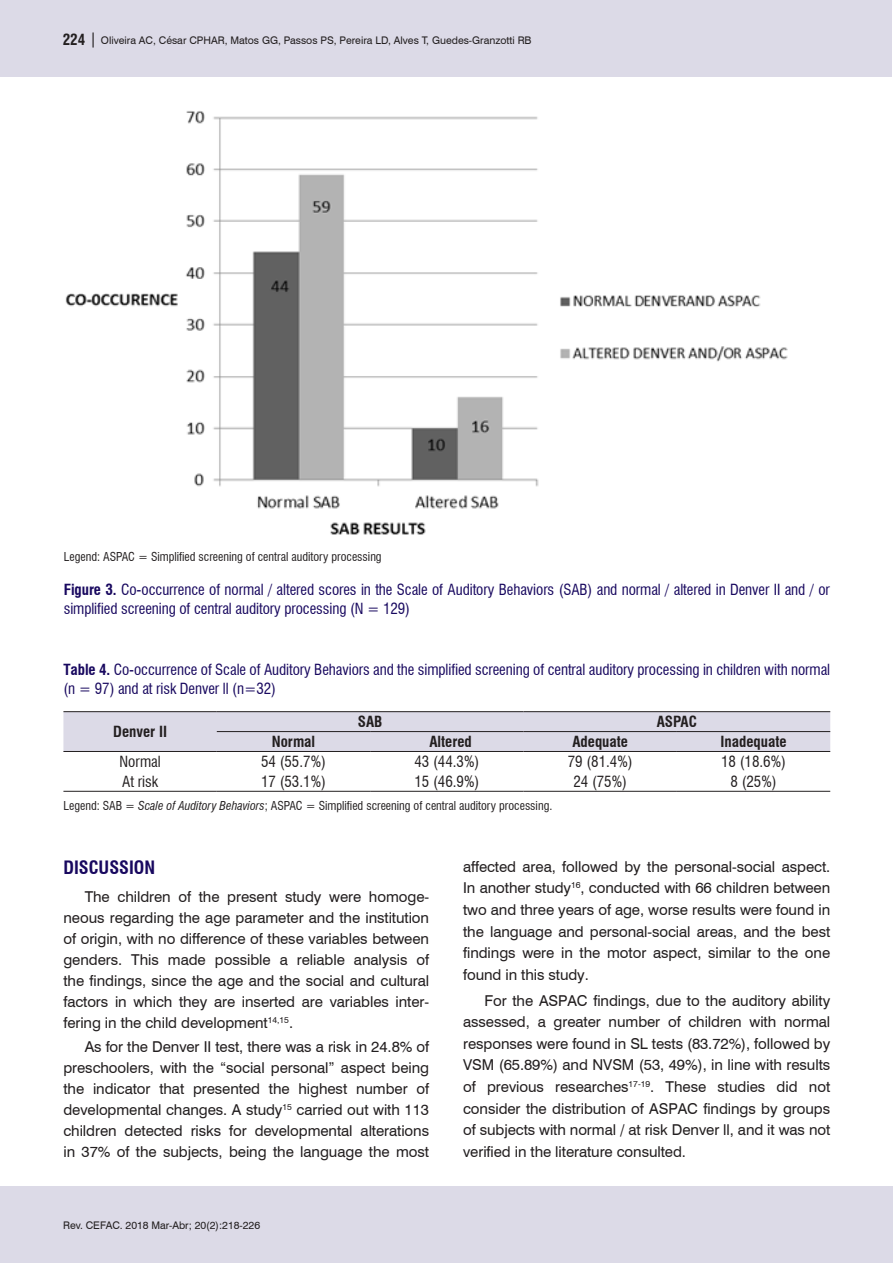
<style>
.page{position:relative;width:893px;height:1263px;background:#fff}
.page>*{position:absolute;margin:0;border:0;box-sizing:border-box;transform-origin:0 0}
.Nivel_1{font:700 condensed 18px "Swiss 721 BT";color:#18085f}
.Corpo_do_texto_INGL{font:15px/21.6px "Swiss 721 BT";letter-spacing:-.005em;color:#231f20;text-align:justify}
.Titulo_tabelas_e_gr{font:condensed 15px/19.5px "Swiss 721 BT";letter-spacing:-.005em;color:#18085f}
.Texto_tabelas{font:condensed 15px "Swiss 721 BT";color:#231f20}
.Texto_tabelas-2{font:700 condensed 15px "Swiss 721 BT";color:#231f20}
.Legendas{font:condensed 12px "Swiss 721 BT";color:#231f20}
.t1{font:10.5px "Swiss 721 BT";color:#231f20}
.s1{font-weight:700;font-stretch:condensed;font-size:15px}
.s2{font-size:15px}
.s3{font-weight:700}
.s4{font-style:italic}
</style>
<div class="page">
<div style="left:0;top:1186px;width:892px;height:77px;background:#dcdae7"></div>
<div style="left:0;top:0;width:892px;height:77px;background:#dcdae7"></div>
<img style="left:65px;top:111px;width:723px;height:424px">
<div style="left:63px;top:712px;width:767px;height:39px;background:#dcdae7"></div>
<hr style="left:63px;top:751px;width:154px;height:1px;background:#231f20">
<hr style="left:217px;top:751px;width:153px;height:1px;background:#231f20">
<hr style="left:370px;top:751px;width:153px;height:1px;background:#231f20">
<hr style="left:523px;top:751px;width:154px;height:1px;background:#231f20">
<hr style="left:677px;top:751px;width:153px;height:1px;background:#231f20">
<hr style="left:63px;top:711px;width:154px;height:1px;background:#231f20">
<hr style="left:63px;top:791px;width:154px;height:1px;background:#231f20">
<hr style="left:217px;top:791px;width:153px;height:1px;background:#231f20">
<hr style="left:370px;top:791px;width:153px;height:1px;background:#231f20">
<hr style="left:523px;top:791px;width:154px;height:1px;background:#231f20">
<hr style="left:677px;top:791px;width:153px;height:1px;background:#231f20">
<hr style="left:217px;top:711px;width:153px;height:1px;background:#231f20">
<hr style="left:370px;top:711px;width:153px;height:1px;background:#231f20">
<hr style="left:217px;top:731px;width:153px;height:1px;background:#231f20">
<hr style="left:370px;top:731px;width:153px;height:1px;background:#231f20">
<hr style="left:523px;top:711px;width:154px;height:1px;background:#231f20">
<hr style="left:677px;top:711px;width:153px;height:1px;background:#231f20">
<hr style="left:523px;top:731px;width:154px;height:1px;background:#231f20">
<hr style="left:677px;top:731px;width:153px;height:1px;background:#231f20">
<p class="t1" style="left:63px;top:33px;width:470px"><span class="s1">224</span> <span class="s2">|</span> Oliveira AC, César CPHAR, Matos GG, Passos PS, Pereira LD, Alves T, Guedes-Granzotti RB</p>
<p class="Legendas" style="left:64px;top:549px;width:319px">Legend: ASPAC = Simplified screening of central auditory processing</p>
<p class="Titulo_tabelas_e_gr" style="left:64px;top:579px;width:768px"><span class="s3">Figure 3.</span> Co-occurrence of normal / altered scores in the Scale of Auditory Behaviors (SAB) and normal / altered in Denver II and / or simplified screening of central auditory processing (N = 129)</p>
<p class="Titulo_tabelas_e_gr" style="left:63px;top:660px;width:768px"><span class="s3">Table 4.</span> Co-occurrence of Scale of Auditory Behaviors and the simplified screening of central auditory processing in children with normal (n = 97) and at risk Denver ll (n=32)</p>
<p class="Texto_tabelas-2" style="left:113px;top:723px;width:55px">Denver II</p>
<p class="Texto_tabelas-2" style="left:358px;top:713px;width:26px">SAB</p>
<p class="Texto_tabelas-2" style="left:657px;top:713px;width:42px">ASPAC</p>
<p class="Texto_tabelas-2" style="left:272px;top:733px;width:45px">Normal</p>
<p class="Texto_tabelas-2" style="left:429px;top:733px;width:44px">Altered</p>
<p class="Texto_tabelas-2" style="left:572px;top:733px;width:57px">Adequate</p>
<p class="Texto_tabelas-2" style="left:721px;top:733px;width:68px">Inadequate</p>
<p class="Texto_tabelas" style="left:119px;top:753px;width:43px">Normal</p>
<p class="Texto_tabelas" style="left:261px;top:753px;width:66px">54 (55.7%)</p>
<p class="Texto_tabelas" style="left:414px;top:753px;width:66px">43 (44.3%)</p>
<p class="Texto_tabelas" style="left:568px;top:753px;width:66px">79 (81.4%)</p>
<p class="Texto_tabelas" style="left:721px;top:753px;width:66px">18 (18.6%)</p>
<p class="Texto_tabelas" style="left:122px;top:772px;width:38px">At risk</p>
<p class="Texto_tabelas" style="left:261px;top:772px;width:66px">17 (53.1%)</p>
<p class="Texto_tabelas" style="left:414px;top:772px;width:66px">15 (46.9%)</p>
<p class="Texto_tabelas" style="left:573px;top:772px;width:55px">24 (75%)</p>
<p class="Texto_tabelas" style="left:730px;top:772px;width:48px">8 (25%)</p>
<p class="Legendas" style="left:63px;top:799px;width:490px">Legend: SAB = <span class="s4">Scale of Auditory Behaviors</span>; ASPAC = Simplified screening of central auditory processing.</p>
<p class="Nivel_1" style="left:63px;top:857px;width:93px">DISCUSSION</p>
<p class="Corpo_do_texto_INGL" style="left:63px;top:885px;width:367px;line-height:21px;text-indent:21px">The children of the present study were homoge&shy;neous regarding the age parameter and the institution of origin, with no difference of these variables between genders. This made possible a reliable analysis of the findings, since the age and the social and cultural factors in which they are inserted are variables inter&shy;fering in the child development<sup>14,15</sup>.</p>
<p class="Corpo_do_texto_INGL" style="left:63px;top:1035px;width:367px;line-height:21px;text-indent:21px">As for the Denver II test, there was a risk in 24.8% of preschoolers, with the “social personal” aspect being the indicator that presented the highest number of developmental changes. A study<sup>15</sup> carried out with 113 children detected risks for developmental alterations in 37% of the subjects, being the language the most</p>
<p class="t1" style="left:63px;top:1218px;width:199px">Rev. CEFAC. 2018 Mar-Abr; 20(2):218-226</p>
<p class="Corpo_do_texto_INGL" style="left:463px;top:855px;width:369px">affected area, followed by the personal-social aspect.<br>In another study<sup>16</sup>, conducted with 66 children between two and three years of age, worse results were found in the language and personal-social areas, and the best findings were in the motor aspect, similar to the one found in this study.</p>
<p class="Corpo_do_texto_INGL" style="left:463px;top:989px;width:369px;text-indent:21px">For the ASPAC findings, due to the auditory ability assessed, a greater number of children with normal responses were found in SL tests (83.72%), followed by VSM (65.89%) and NVSM (53, 49%), in line with results of previous researches<sup>17-19</sup>. These studies did not consider the distribution of ASPAC findings by groups of subjects with normal / at risk Denver ll, and it was not verified in the literature consulted.</p>
</div>
